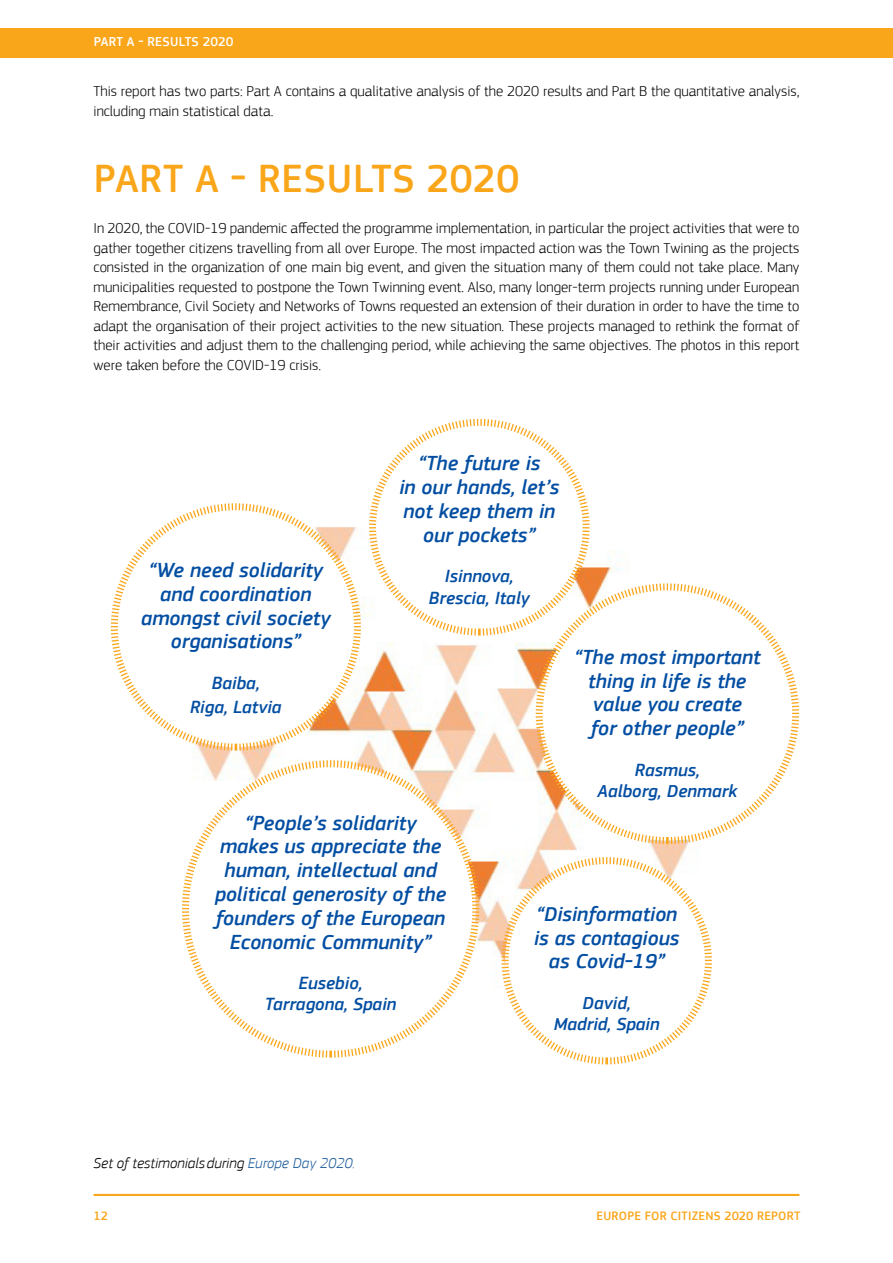
<style>
.page{position:relative;width:893px;height:1263px;background:#fff}
.page>*{position:absolute;margin:0;border:0;box-sizing:border-box;transform-origin:0 0}
.t1{font:500 40.5px "EC Square Sans Pro";letter-spacing:.02em;color:#faa61a}
.t2{font:italic 500 21px/23.9px "EC Square Sans Pro";color:#034ea2;text-align:center}
.t3{font:italic 500 18.15px/21px "EC Square Sans Pro";color:#034ea2;text-align:center}
.t4{font:300 15px/19.5px "EC Square Sans Pro";color:#000}
.t5{font:italic 300 15px "EC Square Sans Pro";color:#000}
.t6{font:500 13.35px "EC Square Sans Pro";letter-spacing:.02em;color:#fff}
.t7{font:500 12.6px "EC Square Sans Pro";letter-spacing:.02em;color:#faa61a}
.s1{color:#215e9e}
</style>
<div class="page">
<hr style="left:94px;top:1194px;width:705px;height:2px;background:#faa61a">
<img style="left:199px;top:551px;width:489px;height:402px">
<div style="left:0;top:28px;width:893px;height:29px;background:#faa61a"></div>
<svg style="left:182px;top:759px;width:299px;height:299px"></svg>
<svg style="left:110px;top:503px;width:252px;height:249px"></svg>
<svg style="left:534px;top:582px;width:266px;height:263px"></svg>
<svg style="left:500px;top:856px;width:212px;height:209px"></svg>
<svg style="left:368px;top:418px;width:223px;height:219px"></svg>
<p class="t6" style="left:94px;top:34px;width:141px">PART A - RESULTS 2020</p>
<p class="t4" style="left:94px;top:82px;width:707px">This report has two parts: Part A contains a qualitative analysis of the 2020 results and Part B the quantitative analysis, including main statistical data.</p>
<h1 class="t1" style="left:94px;top:155px;width:427px">PART A - RESULTS 2020</h1>
<p class="t4" style="left:94px;top:218px;width:707px;text-align:justify">In 2020, the COVID-19 pandemic affected the programme implementation, in particular the project activities that were to gather together citizens travelling from all over Europe. The most impacted action was the Town Twining as the projects consisted in the organization of one main big event, and given the situation many of them could not take place. Many municipalities requested to postpone the Town Twinning event. Also, many longer-term projects running under European Remembrance, Civil Society and Networks of Towns requested an extension of their duration in order to have the time to adapt the organisation of their project activities to the new situation. These projects managed to rethink the format of their activities and adjust them to the challenging period, while achieving the same objectives. The photos in this report were taken before the COVID-19 crisis.</p>
<h2 class="t2" style="left:141px;top:559px;width:191px">“We need solidarity and coordination amongst civil society organisations”</h2>
<p class="t3" style="left:190px;top:672px;width:93px;line-height:23.9px">Baiba,<br>Riga, Latvia</p>
<h2 class="t2" style="left:399px;top:452px;width:161px">“The future is<br>in our hands, let’s not keep them in our pockets”</h2>
<p class="t3" style="left:429px;top:566px;width:102px">Isinnova,<br>Brescia, Italy</p>
<h2 class="t2" style="left:574px;top:645px;width:188px">“The most important thing in life is the value you create<br>for other people”</h2>
<p class="t3" style="left:598px;top:760px;width:141px">Rasmus,<br>Aalborg, Denmark</p>
<h2 class="t2" style="left:215px;top:811px;width:233px">“People’s solidarity makes us appreciate the human, intellectual and political generosity of the founders of the European<br>Economic Community”</h2>
<p class="t3" style="left:265px;top:973px;width:133px">Eusebio,<br>Tarragona, Spain</p>
<p class="t5" style="left:94px;top:1155px;width:263px">Set of testimonials during <span class="s1">Europe Day 2020.</span></p>
<h2 class="t2" style="left:534px;top:902px;width:147px">“Disinformation is as contagious as Covid-19”</h2>
<p class="t3" style="left:554px;top:993px;width:107px">David,<br>Madrid, Spain</p>
<p class="t7" style="left:94px;top:1208px;width:16px">12</p>
<p class="t7" style="left:596px;top:1208px;width:205px">EUROPE FOR CITIZENS 2020 REPORT</p>
</div>
